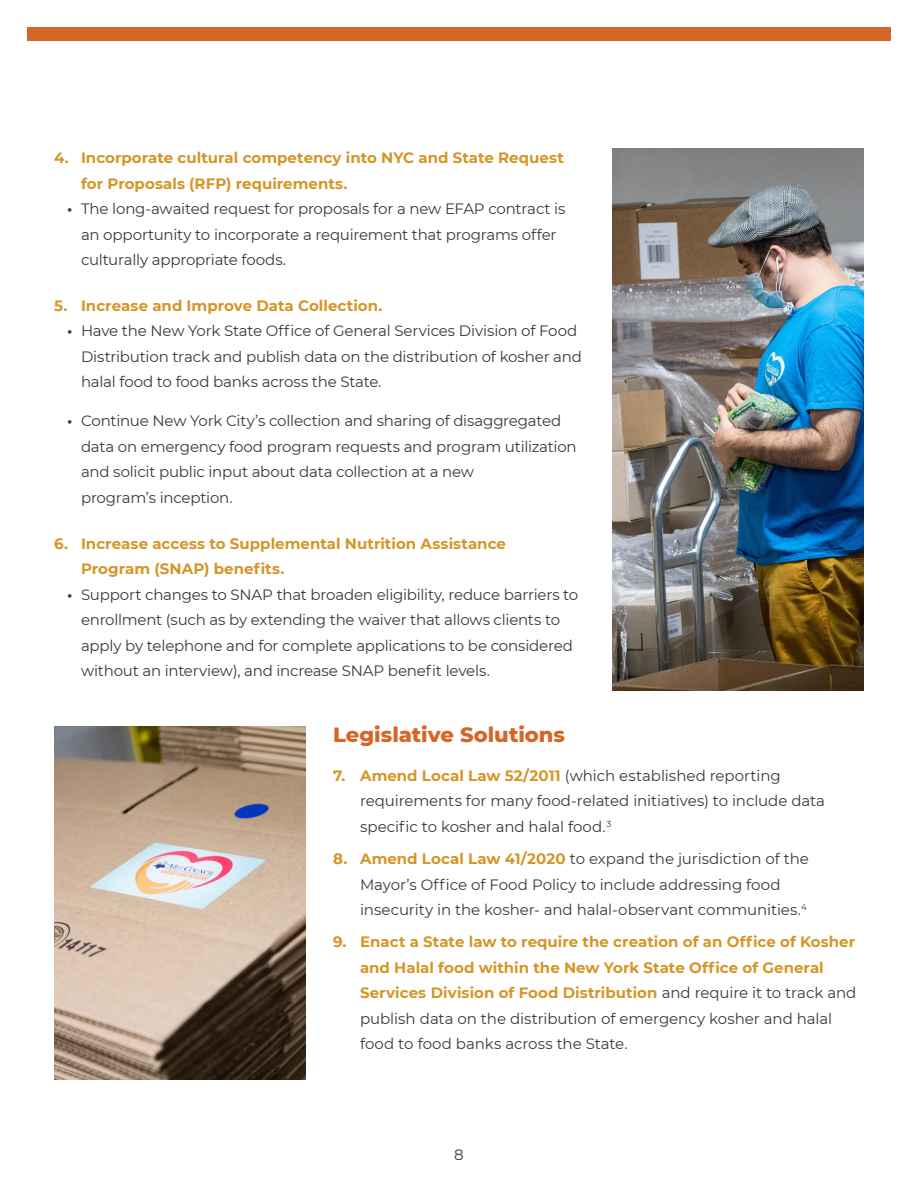
<style>
.page{position:relative;width:918px;height:1188px;background:#fff}
.page>*{position:absolute;margin:0;border:0;box-sizing:border-box;transform-origin:0 0}
.Paragraph_Style_1{font:800 21px "Montserrat";color:#d66627}
.ORANGE_TITLE_numbere{font:15px/25.5px "Montserrat";letter-spacing:-.01em;color:#383a39}
.ORANGE_TITLE_numbere-2{font:700 15px/25.5px "Montserrat";color:#d59527}
.s1{font-weight:600}
.s2{font-weight:700;color:#d59527}
.s3{font-weight:400;color:#383a39}
</style>
<div class="page">
<img style="left:612px;top:148px;width:252px;height:542px">
<img style="left:54px;top:726px;width:252px;height:354px">
<div style="left:27px;top:27px;width:864px;height:13px;background:#d66627"></div>
<p class="ORANGE_TITLE_numbere-2" style="left:81px;top:144px;width:484px;text-indent:-27px">4. Incorporate cultural competency into NYC and State Request for Proposals (RFP) requirements.</p>
<p class="ORANGE_TITLE_numbere" style="left:81px;top:195px;width:486px;text-indent:-14px"><span class="s1">∙</span> The long-awaited request for proposals for a new EFAP contract is an opportunity to incorporate a requirement that programs offer culturally appropriate foods.</p>
<p class="ORANGE_TITLE_numbere-2" style="left:54px;top:292px;width:330px">5. Increase and Improve Data Collection.</p>
<p class="ORANGE_TITLE_numbere" style="left:81px;top:318px;width:503px;text-indent:-14px"><span class="s1">∙</span> Have the New York State Office of General Services Division of Food<br>Distribution track and publish data on the distribution of kosher and halal food to food banks across the State.</p>
<p class="ORANGE_TITLE_numbere" style="left:81px;top:408px;width:497px;text-indent:-14px"><span class="s1">∙</span> Continue New York City’s collection and sharing of disaggregated data on emergency food program requests and program utilization and solicit public input about data collection at a new<br>program’s inception.</p>
<p class="ORANGE_TITLE_numbere-2" style="left:81px;top:530px;width:427px;text-indent:-27px">6. Increase access to Supplemental Nutrition Assistance<br>Program (SNAP) benefits.</p>
<p class="ORANGE_TITLE_numbere" style="left:81px;top:581px;width:499px;text-indent:-14px"><span class="s1">∙</span> Support changes to SNAP that broaden eligibility, reduce barriers to enrollment (such as by extending the waiver that allows clients to apply by telephone and for complete applications to be considered without an interview), and increase SNAP benefit levels.</p>
<p class="Paragraph_Style_1" style="left:333px;top:719px;width:233px">Legislative Solutions</p>
<p class="ORANGE_TITLE_numbere" style="left:360px;top:762px;width:467px;text-indent:-27px"><span class="s2">7. Amend Local Law 52/2011</span> (which established reporting requirements for many food-related initiatives) to include data specific to kosher and halal food.<sup>3</sup></p>
<p class="ORANGE_TITLE_numbere" style="left:360px;top:845px;width:450px;text-indent:-27px"><span class="s2">8. Amend Local Law 41/2020</span> to expand the jurisdiction of the<br>Mayor’s Office of Food Policy to include addressing food insecurity in the kosher- and halal-observant communities.<sup>4</sup></p>
<p class="ORANGE_TITLE_numbere-2" style="left:360px;top:928px;width:498px;text-indent:-27px">9. Enact a State law to require the creation of an Office of Kosher and Halal food within the New York State Office of General Services Division of Food Distribution <span class="s3">and require it to track and publish data on the distribution of emergency kosher and halal food to food banks across the State.</span></p>
<p class="ORANGE_TITLE_numbere" style="left:454px;top:1141px;width:11px">8</p>
</div>
